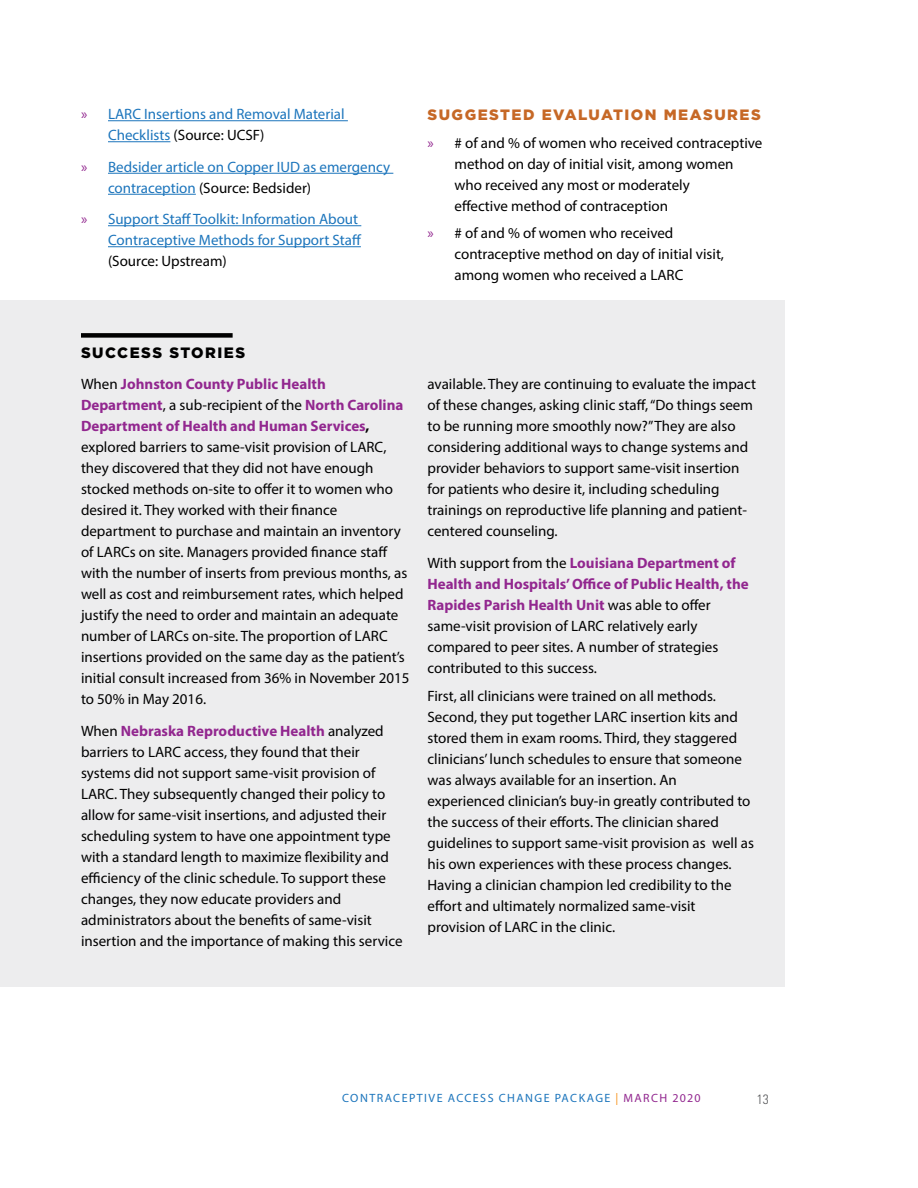
<style>
.page{position:relative;width:918px;height:1188px;background:#fff}
.page>*{position:absolute;margin:0;border:0;box-sizing:border-box;transform-origin:0 0}
.Text{font:15px/21px "Myriad Pro";color:#000}
.t1{font:15px/21px "Myriad Pro";color:#1c75bc}
.Sub_A{font:900 15px "Gotham";letter-spacing:.1em;color:#c66826}
.success_storie{font:900 15px "Gotham";letter-spacing:.1em;color:#000}
.t2{font:300 condensed 13.5px "Univers";color:#58595b}
.t3{font:12px "Myriad Pro";letter-spacing:.12em;color:#1c75bc}
.s1{color:#92278f}
.s2{color:#000}
.s3{font-weight:700;color:#92278f}
.s4{font-weight:700}
.s5{color:#f7941e}
</style>
<div class="page">
<div style="left:0;top:300px;width:785px;height:687px;background:#ededee"></div>
<hr style="left:108px;top:120px;width:240px;height:1px;background:#1c75bc">
<hr style="left:108px;top:141px;width:62px;height:1px;background:#1c75bc">
<hr style="left:108px;top:173px;width:285px;height:1px;background:#1c75bc">
<hr style="left:108px;top:194px;width:88px;height:1px;background:#1c75bc">
<hr style="left:108px;top:225px;width:253px;height:1px;background:#1c75bc">
<hr style="left:108px;top:246px;width:253px;height:1px;background:#1c75bc">
<div style="left:81px;top:333px;width:152px;height:5px;background:#000"></div>
<p class="t1" style="left:108px;top:103px;width:238px;text-indent:-27px"><span class="s1">»</span> LARC Insertions and Removal Material<br>Checklists <span class="s2">(Source: UCSF)</span></p>
<p class="t1" style="left:108px;top:156px;width:284px;text-indent:-27px"><span class="s1">»</span> Bedsider article on Copper IUD as emergency contraception <span class="s2">(Source: Bedsider)</span></p>
<p class="t1" style="left:108px;top:208px;width:255px;text-indent:-27px"><span class="s1">»</span> Support Staff Toolkit: Information About<br>Contraceptive Methods for Support Staff <span class="s2">(Source: Upstream)</span></p>
<p class="Sub_A" style="left:428px;top:104px;width:335px">SUGGESTED EVALUATION MEASURES</p>
<p class="Text" style="left:454px;top:132px;width:309px;text-indent:-27px"><span class="s1">»</span> # of and % of women who received contraceptive method on day of initial visit, among women who received any most or moderately<br>effective method of contraception</p>
<p class="Text" style="left:454px;top:223px;width:271px;text-indent:-27px"><span class="s1">»</span> # of and % of women who received contraceptive method on day of initial visit, among women who received a LARC</p>
<p class="success_storie" style="left:81px;top:342px;width:166px">SUCCESS STORIES</p>
<p class="Text" style="left:81px;top:373px;width:330px">When <span class="s3">Johnston County Public Health Department</span>, a sub-recipient of the <span class="s3">North Carolina Department of Health and Human Services</span><span class="s4">, </span>explored barriers to same-visit provision of LARC, they discovered that they did not have enough stocked methods on-site to offer it to women who desired it. They worked with their finance department to purchase and maintain an inventory of LARCs on site. Managers provided finance staff with the number of inserts from previous months, as well as cost and reimbursement rates, which helped justify the need to order and maintain an adequate number of LARCs on-site. The proportion of LARC insertions provided on the same day as the patient’s initial consult increased from 36% in November 2015 to 50% in May 2016.</p>
<p class="Text" style="left:81px;top:720px;width:323px">When <span class="s3">Nebraska Reproductive Health</span> analyzed barriers to LARC access, they found that their systems did not support same-visit provision of LARC. They subsequently changed their policy to allow for same-visit insertions, and adjusted their scheduling system to have one appointment type with a standard length to maximize flexibility and efficiency of the clinic schedule. To support these changes, they now educate providers and administrators about the benefits of same-visit insertion and the importance of making this service</p>
<p class="Text" style="left:428px;top:374px;width:330px">available. They are continuing to evaluate the impact of these changes, asking clinic staff, “Do things seem to be running more smoothly now?” They are also considering additional ways to change systems and provider behaviors to support same-visit insertion for patients who desire it, including scheduling trainings on reproductive life planning and patient&shy;centered counseling.</p>
<p class="Text" style="left:428px;top:552px;width:323px">With support from the <span class="s3">Louisiana Department of Health and Hospitals’ Office of Public Health, the Rapides Parish Health Unit</span> was able to offer same-visit provision of LARC relatively early compared to peer sites. A number of strategies contributed to this success.</p>
<p class="Text" style="left:428px;top:685px;width:328px">First, all clinicians were trained on all methods.<br>Second, they put together LARC insertion kits and stored them in exam rooms. Third, they staggered clinicians’ lunch schedules to ensure that someone was always available for an insertion. An experienced clinician’s buy-in greatly contributed to the success of their efforts. The clinician shared guidelines to support same-visit provision as well as his own experiences with these process changes.<br>Having a clinician champion led credibility to the effort and ultimately normalized same-visit provision of LARC in the clinic.</p>
<p class="t3" style="left:342px;top:1090px;width:360px">CONTRACEPTIVE ACCESS CHANGE PACKAGE <span class="s5">|</span> <span class="s1">MARCH 2020</span></p>
<p class="t2" style="left:757px;top:1091px;width:13px">13</p>
</div>
